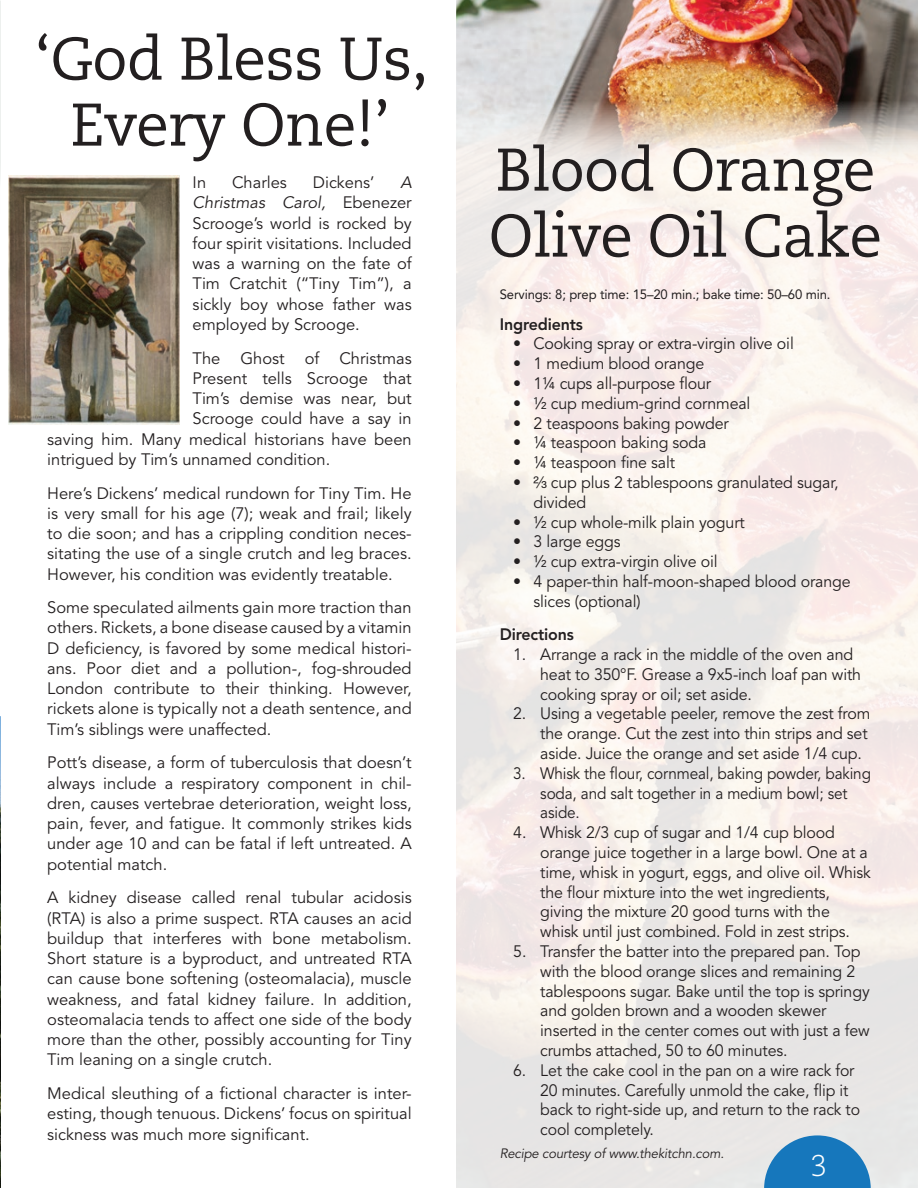
<style>
.page{position:relative;width:918px;height:1188px;background:#fff}
.page>*{position:absolute;margin:0;border:0;box-sizing:border-box;transform-origin:0 0}
.t1{font:60px/66px "Caecilia LT Std";letter-spacing:-.01em;color:#231f20;text-align:center}
.t2{font:300 30px "Caecilia LT Std";color:#fff}
.t3{font:16.5px/20.2px "Avenir LT Std";letter-spacing:-.01em;color:#231f20;text-align:justify}
.t4{font:16.5px/19.8px "Avenir LT Std";letter-spacing:-.01em;color:#231f20;scale:.96 1}
.t5{font:16.5px/19.8px "Avenir LT Std";letter-spacing:-.01em;color:#231f20;scale:.93 1}
.t6{font:800 16.5px "Avenir LT Std";letter-spacing:-.01em;color:#231f20}
.t7{font:13.5px "Avenir LT Std";letter-spacing:-.01em;color:#231f20}
.t8{font:italic 13.5px "Avenir LT Std";letter-spacing:-.01em;color:#231f20}
.s1{font-style:italic}
.s2{font-family:"Helvetica LT Std Fractions"}
</style>
<div class="page">
<svg style="left:764px;top:1135px;width:107px;height:53px"></svg>
<img style="left:457px;top:0;width:461px;height:168px">
<img style="left:9px;top:176px;width:170px;height:248px">
<img style="left:0;top:717px;width:1px;height:471px">
<h1 class="t1" style="left:35px;top:27px;width:395px">‘God Bless Us,<br>Every One!’</h1>
<p class="t3" style="left:193px;top:173px;width:15px">In</p>
<p class="t3" style="left:232px;top:173px;width:56px">Charles</p>
<p class="t3" style="left:313px;top:173px;width:63px">Dickens’</p>
<p class="t3" style="left:193px;top:173px;width:221px;text-indent:208px"><span class="s1">A Christmas Carol,</span> Ebenezer Scrooge’s world is rocked by four spirit visitations. Included was a warning on the fate of Tim Cratchit (“Tiny Tim”), a sickly boy whose father was employed by Scrooge.</p>
<p class="t3" style="left:193px;top:348px;width:221px">The Ghost of Christmas</p>
<p class="t3" style="left:193px;top:368px;width:221px">Present tells Scrooge that</p>
<p class="t3" style="left:193px;top:389px;width:221px">Tim’s demise was near, but</p>
<p class="t3" style="left:193px;top:409px;width:221px">Scrooge could have a say in</p>
<p class="t3" style="left:47px;top:429px;width:366px">saving him. Many medical historians have been</p>
<p class="t3" style="left:47px;top:449px;width:285px">intrigued by Tim’s unnamed condition.</p>
<p class="t3" style="left:47px;top:483px;width:366px">Here’s Dickens’ medical rundown for Tiny Tim. He is very small for his age (7); weak and frail; likely to die soon; and has a crippling condition neces&shy;sitating the use of a single crutch and leg braces.<br>However, his condition was evidently treatable.</p>
<p class="t3" style="left:47px;top:598px;width:366px">Some speculated ailments gain more traction than others. Rickets, a bone disease caused by a vitamin D deficiency, is favored by some medical histori&shy;ans. Poor diet and a pollution-, fog-shrouded London contribute to their thinking. However, rickets alone is typically not a death sentence, and Tim’s siblings were unaffected.</p>
<p class="t3" style="left:47px;top:753px;width:366px">Pott’s disease, a form of tuberculosis that doesn’t always include a respiratory component in chil&shy;dren, causes vertebrae deterioration, weight loss, pain, fever, and fatigue. It commonly strikes kids under age 10 and can be fatal if left untreated. A potential match.</p>
<p class="t3" style="left:47px;top:888px;width:366px">A kidney disease called renal tubular acidosis (RTA) is also a prime suspect. RTA causes an acid buildup that interferes with bone metabolism.<br>Short stature is a byproduct, and untreated RTA can cause bone softening (osteomalacia), muscle weakness, and fatal kidney failure. In addition, osteomalacia tends to affect one side of the body more than the other, possibly accounting for Tiny Tim leaning on a single crutch.</p>
<p class="t3" style="left:47px;top:1084px;width:366px">Medical sleuthing of a fictional character is inter&shy;esting, though tenuous. Dickens’ focus on spiritual sickness was much more significant.</p>
<h1 class="t1" style="left:489px;top:138px;width:395px;text-align:left">Blood Orange<br>Olive Oil Cake</h1>
<p class="t7" style="left:500px;top:287px;width:332px">Servings: 8; prep time: 15–20 min.; bake time: 50–60 min.</p>
<p class="t6" style="left:500px;top:314px;width:85px">Ingredients</p>
<p class="t3" style="left:513px;top:334px;width:282px">• Cooking spray or extra-virgin olive oil</p>
<p class="t3" style="left:513px;top:354px;width:193px">• 1 medium blood orange</p>
<p class="t3" style="left:513px;top:374px;width:199px">• 1¼ cups all-purpose flour</p>
<p class="t3" style="left:513px;top:394px;width:239px">• ½ cup medium-grind cornmeal</p>
<p class="t3" style="left:513px;top:413px;width:217px">• 2 teaspoons baking powder</p>
<p class="t3" style="left:513px;top:433px;width:195px">• ¼ teaspoon baking soda</p>
<p class="t3" style="left:513px;top:453px;width:163px">• ¼ teaspoon fine salt</p>
<p class="t3" style="left:534px;top:473px;width:306px;line-height:19.8px;text-indent:-20px">• <span class="s2">⅔</span> cup plus 2 tablespoons granulated sugar, divided</p>
<p class="t3" style="left:513px;top:512px;width:233px">• ½ cup whole-milk plain yogurt</p>
<p class="t3" style="left:513px;top:532px;width:109px">• 3 large eggs</p>
<p class="t3" style="left:513px;top:552px;width:206px">• ½ cup extra-virgin olive oil</p>
<p class="t3" style="left:534px;top:572px;width:319px;line-height:19.8px;text-indent:-20px">• 4 paper-thin half-moon-shaped blood orange slices (optional)</p>
<p class="t6" style="left:500px;top:625px;width:76px">Directions</p>
<p class="t3" style="left:540px;top:645px;width:322px;line-height:19.8px;text-align:left;text-indent:-27px">1. Arrange a rack in the middle of the oven and heat to 350°F. Grease a 9x5-inch loaf pan with cooking spray or oil; set aside.</p>
<p class="t3" style="left:540px;top:704px;width:332px;line-height:19.8px;text-align:left;text-indent:-27px">2. Using a vegetable peeler, remove the zest from the orange. Cut the zest into thin strips and set aside. Juice the orange and set aside 1/4 cup.</p>
<p class="t5" style="left:540px;top:764px;width:357px;text-indent:-27px">3. Whisk the flour, cornmeal, baking powder, baking soda, and salt together in a medium bowl; set aside.</p>
<p class="t3" style="left:540px;top:823px;width:332px;line-height:19.8px;text-align:left;text-indent:-27px">4. Whisk 2/3 cup of sugar and 1/4 cup blood orange juice together in a large bowl. One at a time, whisk in yogurt, eggs, and olive oil. Whisk the flour mixture into the wet ingredients, giving the mixture 20 good turns with the whisk until just combined. Fold in zest strips.</p>
<p class="t3" style="left:540px;top:942px;width:331px;line-height:19.8px;text-align:left;text-indent:-27px">5. Transfer the batter into the prepared pan. Top with the blood orange slices and remaining 2 tablespoons sugar. Bake until the top is springy and golden brown and a wooden skewer inserted in the center comes out with just a few crumbs attached, 50 to 60 minutes.</p>
<p class="t4" style="left:540px;top:1061px;width:335px;text-indent:-27px">6. Let the cake cool in the pan on a wire rack for 20 minutes. Carefully unmold the cake, flip it back to right-side up, and return to the rack to cool completely.</p>
<p class="t8" style="left:500px;top:1146px;width:226px">Recipe courtesy of www.thekitchn.com.</p>
<h2 class="t2" style="left:811px;top:1149px;width:18px">3</h2>
</div>
